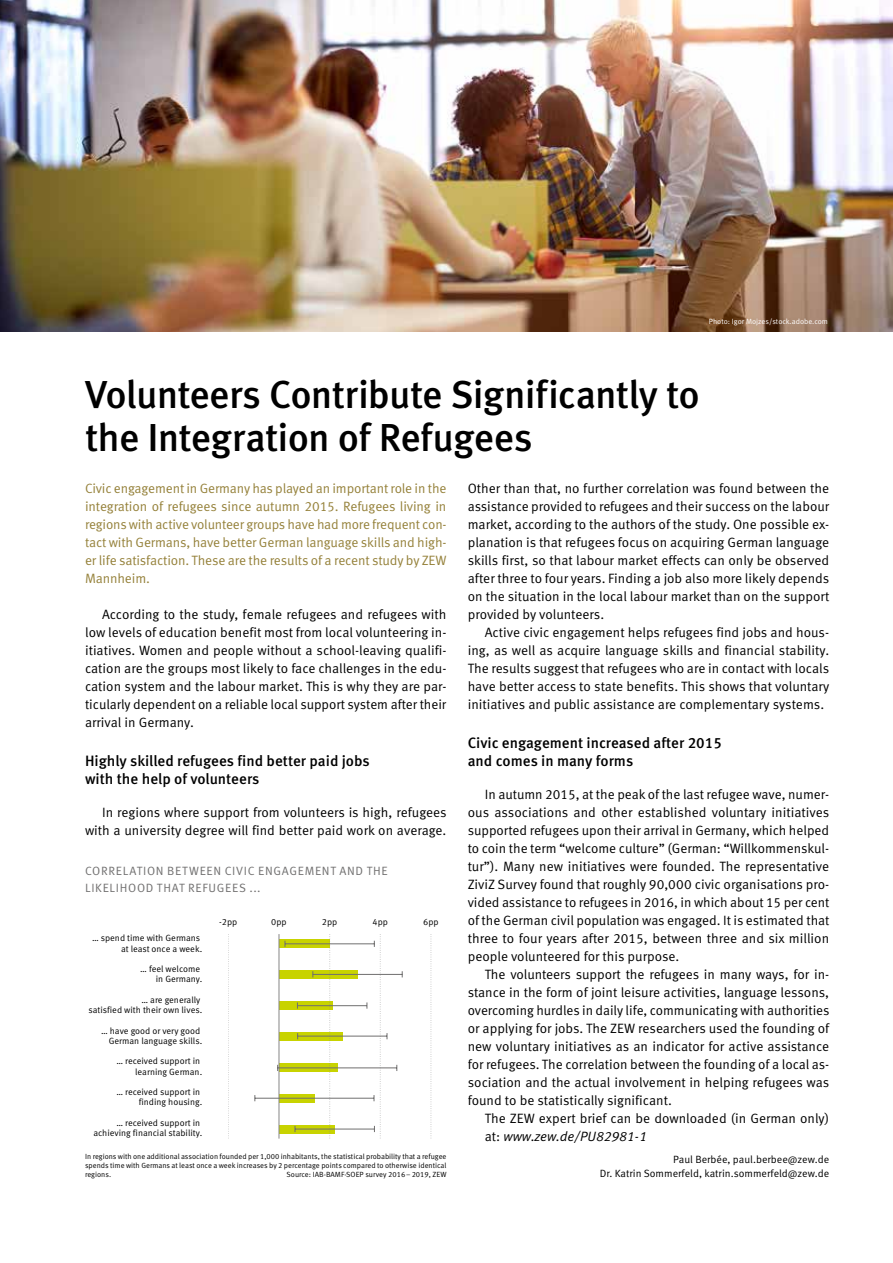
<style>
.page{position:relative;width:893px;height:1263px;background:#fff}
.page>*{position:absolute;margin:0;border:0;box-sizing:border-box;transform-origin:0 0}
.t1{font:500 39px/43.5px "Meta Pro";letter-spacing:-.02em;color:#000}
.t2{font:500 15px/18px "Meta Pro";color:#000}
.t3{font:13.5px/18px "Meta Pro";color:#000;text-align:justify}
.t4{font:13.5px/18px "Meta Pro";letter-spacing:-.01em;color:#95813a;text-align:justify}
.t5{font:12px/17.2px "Meta Pro";letter-spacing:.055em;color:#706f6f}
.t6{font:10.5px/13.5px "Meta Pro";color:#000;text-align:right}
.t7{font:9px/10.2px "Meta Pro";color:#000;text-align:right}
.t8{font:7.5px/9px "Meta Pro";color:#000;text-align:justify}
.t9{font:7.5px "Meta Pro";color:#fff}
.s1{font-style:italic}
</style>
<div class="page">
<svg style="left:280px;top:939px;width:49px;height:9px"></svg>
<div style="left:279px;top:970px;width:79px;height:9px;background:#c8d300"></div>
<div style="left:279px;top:1001px;width:53px;height:9px;background:#c8d300"></div>
<svg style="left:279px;top:1032px;width:63px;height:8px"></svg>
<svg style="left:280px;top:1063px;width:57px;height:9px"></svg>
<svg style="left:280px;top:1094px;width:35px;height:8px"></svg>
<svg style="left:280px;top:1125px;width:55px;height:8px"></svg>
<svg style="left:431px;top:934px;width:1px;height:202px"></svg>
<svg style="left:329px;top:934px;width:1px;height:204px"></svg>
<svg style="left:228px;top:934px;width:1px;height:204px"></svg>
<hr style="left:279px;top:934px;width:1px;height:204px;background:#878787">
<hr style="left:285px;top:943px;width:45px;height:1px;background:#706f6f">
<hr style="left:330px;top:943px;width:44px;height:1px;background:#706f6f">
<hr style="left:313px;top:974px;width:45px;height:1px;background:#706f6f">
<hr style="left:358px;top:974px;width:44px;height:1px;background:#706f6f">
<hr style="left:297px;top:1005px;width:35px;height:1px;background:#706f6f">
<hr style="left:332px;top:1005px;width:35px;height:1px;background:#706f6f">
<hr style="left:298px;top:1036px;width:44px;height:1px;background:#706f6f">
<hr style="left:342px;top:1036px;width:45px;height:1px;background:#706f6f">
<hr style="left:278px;top:1067px;width:59px;height:1px;background:#706f6f">
<hr style="left:337px;top:1067px;width:60px;height:1px;background:#706f6f">
<hr style="left:255px;top:1098px;width:59px;height:1px;background:#706f6f">
<hr style="left:314px;top:1098px;width:60px;height:1px;background:#706f6f">
<hr style="left:295px;top:1129px;width:40px;height:1px;background:#706f6f">
<hr style="left:335px;top:1129px;width:39px;height:1px;background:#706f6f">
<svg style="left:374px;top:934px;width:7px;height:204px"></svg>
<img style="left:0;top:0;width:893px;height:331px">
<p class="t9" style="left:709px;top:316px;width:120px">Photo: Igor Mojzes/stock.adobe.com</p>
<h1 class="t1" style="left:85px;top:374px;width:616px">Volunteers Contribute Significantly to the Integration of Refugees</h1>
<p class="t4" style="left:85px;top:480px;width:363px">Civic engagement in Germany has played an important role in the integration of refugees since autumn 2015. Refugees living in regions with active volunteer groups have had more frequent con&shy;tact with Germans, have better German language skills and high&shy;er life satisfaction. These are the results of a recent study by ZEW Mannheim.</p>
<p class="t3" style="left:85px;top:606px;width:363px;text-indent:17px">According to the study, female refugees and refugees with low levels of education benefit most from local volunteering in&shy;itiatives. Women and people without a school-leaving qualifi&shy;cation are the groups most likely to face challenges in the edu&shy;cation system and the labour market. This is why they are par&shy;ticularly dependent on a reliable local support system after their arrival in Germany.</p>
<p class="t2" style="left:85px;top:753px;width:286px">Highly skilled refugees find better paid jobs with the help of volunteers</p>
<p class="t3" style="left:85px;top:804px;width:363px;text-align:right">In regions where support from volunteers is high, refugees with a university degree will find better paid work on average.</p>
<p class="t3" style="left:468px;top:480px;width:363px">Other than that, no further correlation was found between the assistance provided to refugees and their success on the labour market, according to the authors of the study. One possible ex&shy;planation is that refugees focus on acquiring German language skills first, so that labour market effects can only be observed after three to four years. Finding a job also more likely depends on the situation in the local labour market than on the support provided by volunteers.</p>
<p class="t3" style="left:468px;top:624px;width:363px;text-indent:17px">Active civic engagement helps refugees find jobs and hous&shy;ing, as well as acquire language skills and financial stability.<br>The results suggest that refugees who are in contact with locals have better access to state benefits. This shows that voluntary initiatives and public assistance are complementary systems.</p>
<p class="t2" style="left:468px;top:735px;width:256px">Civic engagement increased after 2015 and comes in many forms</p>
<p class="t3" style="left:468px;top:786px;width:363px;text-indent:17px">In autumn 2015, at the peak of the last refugee wave, numer&shy;ous associations and other established voluntary initiatives supported refugees upon their arrival in Germany, which helped to coin the term “welcome culture” (German: “Willkommenskul&shy;tur”). Many new initiatives were founded. The representative ZiviZ Survey found that roughly 90,000 civic organisations pro&shy;vided assistance to refugees in 2016, in which about 15 per cent of the German civil population was engaged. It is estimated that three to four years after 2015, between three and six million people volunteered for this purpose.</p>
<p class="t3" style="left:468px;top:966px;width:363px;text-indent:17px">The volunteers support the refugees in many ways, for in&shy;stance in the form of joint leisure activities, language lessons, overcoming hurdles in daily life, communicating with authorities or applying for jobs. The ZEW researchers used the founding of new voluntary initiatives as an indicator for active assistance for refugees. The correlation between the founding of a local as&shy;sociation and the actual involvement in helping refugees was found to be statistically significant.</p>
<p class="t3" style="left:485px;top:1110px;width:346px">The ZEW expert brief can be downloaded (in German only) at: <span class="s1">www.zew.de/PU82981-1</span></p>
<p class="t6" style="left:600px;top:1153px;width:231px">Paul Berbée, paul.berbee@zew.de<br>Dr. Katrin Sommerfeld, katrin.sommerfeld@zew.de</p>
<p class="t5" style="left:85px;top:863px;width:304px">CORRELATION BETWEEN CIVIC ENGAGEMENT AND THE<br>LIKELIHOOD THAT REFUGEES ...</p>
<p class="t7" style="left:322px;top:917px;width:17px">2pp</p>
<p class="t7" style="left:373px;top:917px;width:17px">4pp</p>
<p class="t7" style="left:423px;top:917px;width:17px">6pp</p>
<p class="t7" style="left:219px;top:917px;width:20px">-2pp</p>
<p class="t7" style="left:271px;top:917px;width:17px">0pp</p>
<p class="t7" style="left:92px;top:933px;width:112px">… spend time with Germans at least once a week.</p>
<p class="t7" style="left:140px;top:964px;width:63px">… feel welcome in Germany.</p>
<p class="t7" style="left:89px;top:995px;width:115px">… are generally<br>satisfied with their own lives.</p>
<p class="t7" style="left:101px;top:1026px;width:103px">… have good or very good<br>German language skills.</p>
<p class="t7" style="left:116px;top:1056px;width:87px">… received support in learning German.</p>
<p class="t7" style="left:116px;top:1087px;width:87px">… received support in finding housing.</p>
<p class="t7" style="left:93px;top:1118px;width:110px">… received support in achieving financial stability.</p>
<p class="t8" style="left:85px;top:1152px;width:363px">In regions with one additional association founded per 1,000 inhabitants, the statistical probability that a refugee spends time with Germans at least once a week increases by 2 percentage points compared to otherwise identical regions.</p>
<p class="t8" style="left:287px;top:1170px;width:162px">Source: IAB-BAMF-SOEP survey 2016–2019, ZEW</p>
</div>
